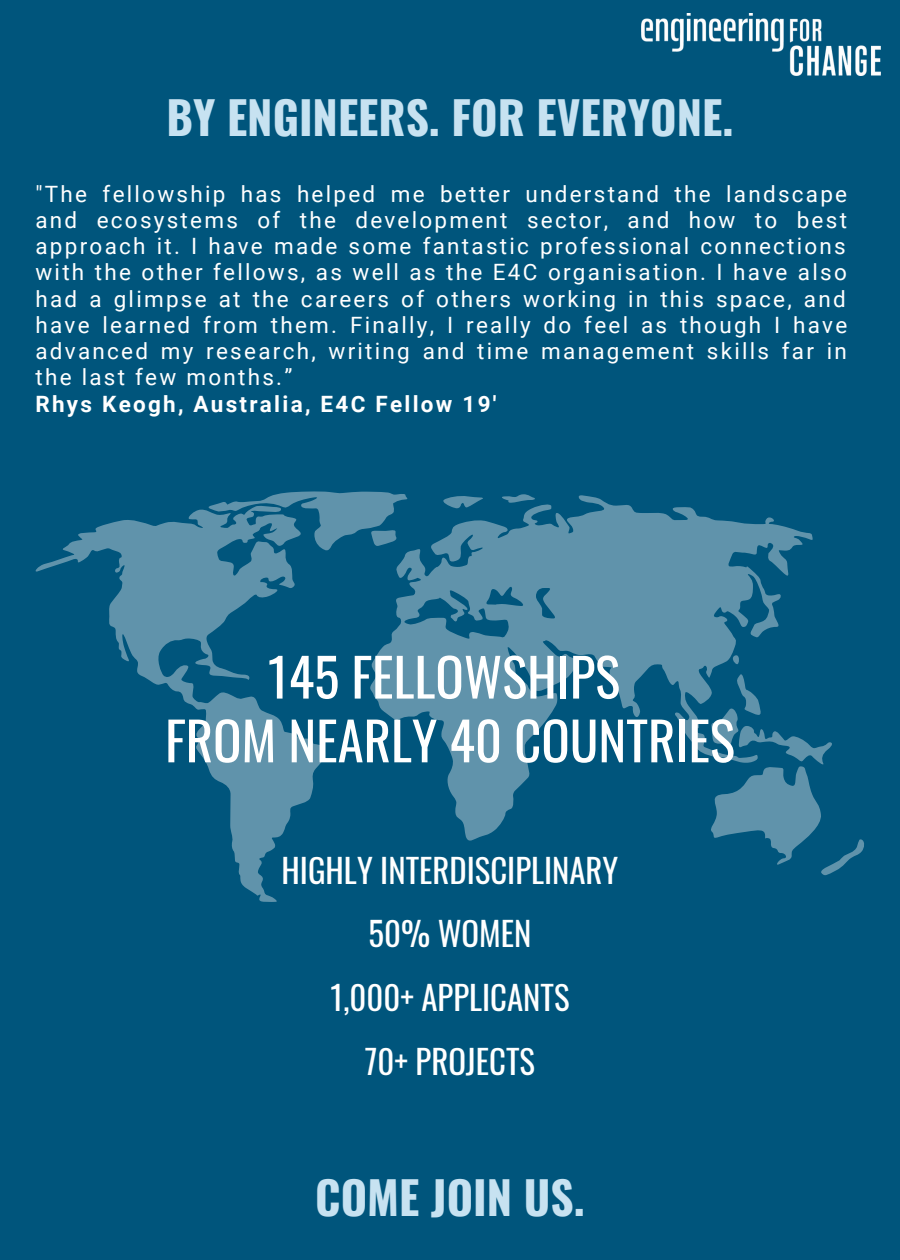
<style>
.page{position:relative;width:900px;height:1260px;background:#00557c}
.page>*{position:absolute;margin:0;border:0;box-sizing:border-box;transform-origin:0 0}
.t1{font:52.75px "Oswald";color:#fff}
.t2{font:700 45.25px "Oswald";color:#c7e2f1}
.t3{font:32.75px "Oswald";color:#fff}
.t4{font:22.5px/26.2px "Roboto";letter-spacing:.1em;color:#fff;text-align:justify}
.t5{font:700 22.5px "Roboto";letter-spacing:.1em;color:#fff}
</style>
<div class="page">
<svg style="left:370px;top:494px;width:443px;height:347px;fill:#5d91aa"></svg>
<svg style="left:708px;top:671px;width:156px;height:205px"></svg>
<svg style="left:35px;top:509px;width:290px;height:393px"></svg>
<svg style="left:203px;top:491px;width:207px;height:61px"></svg>
<img style="left:642px;top:14px;width:238px;height:62px">
<p class="t2" style="left:167px;top:82px;width:568px">BY ENGINEERS. FOR EVERYONE.</p>
<p class="t4" style="left:35px;top:181px;width:813px">"The fellowship has helped me better understand the landscape and ecosystems of the development sector, and how to best approach it. I have made some fantastic professional connections with the other fellows, as well as the E4C organisation. I have also had a glimpse at the careers of others working in this space, and have learned from them. Finally, I really do feel as though I have advanced my research, writing and time management skills far in the last few months.”</p>
<p class="t5" style="left:35px;top:391px;width:462px">Rhys Keogh, Australia, E4C Fellow 19'</p>
<p class="t1" style="left:268px;top:636px;width:354px">145 FELLOWSHIPS</p>
<p class="t1" style="left:165px;top:699px;width:571px">FROM NEARLY 40 COUNTRIES</p>
<p class="t3" style="left:282px;top:845px;width:338px">HIGHLY INTERDISCIPLINARY</p>
<p class="t3" style="left:368px;top:908px;width:164px">50% WOMEN</p>
<p class="t3" style="left:331px;top:972px;width:240px">1,000+ APPLICANTS</p>
<p class="t3" style="left:365px;top:1036px;width:172px">70+ PROJECTS</p>
<p class="t2" style="left:315px;top:1162px;width:271px">COME JOIN US.</p>
</div>
